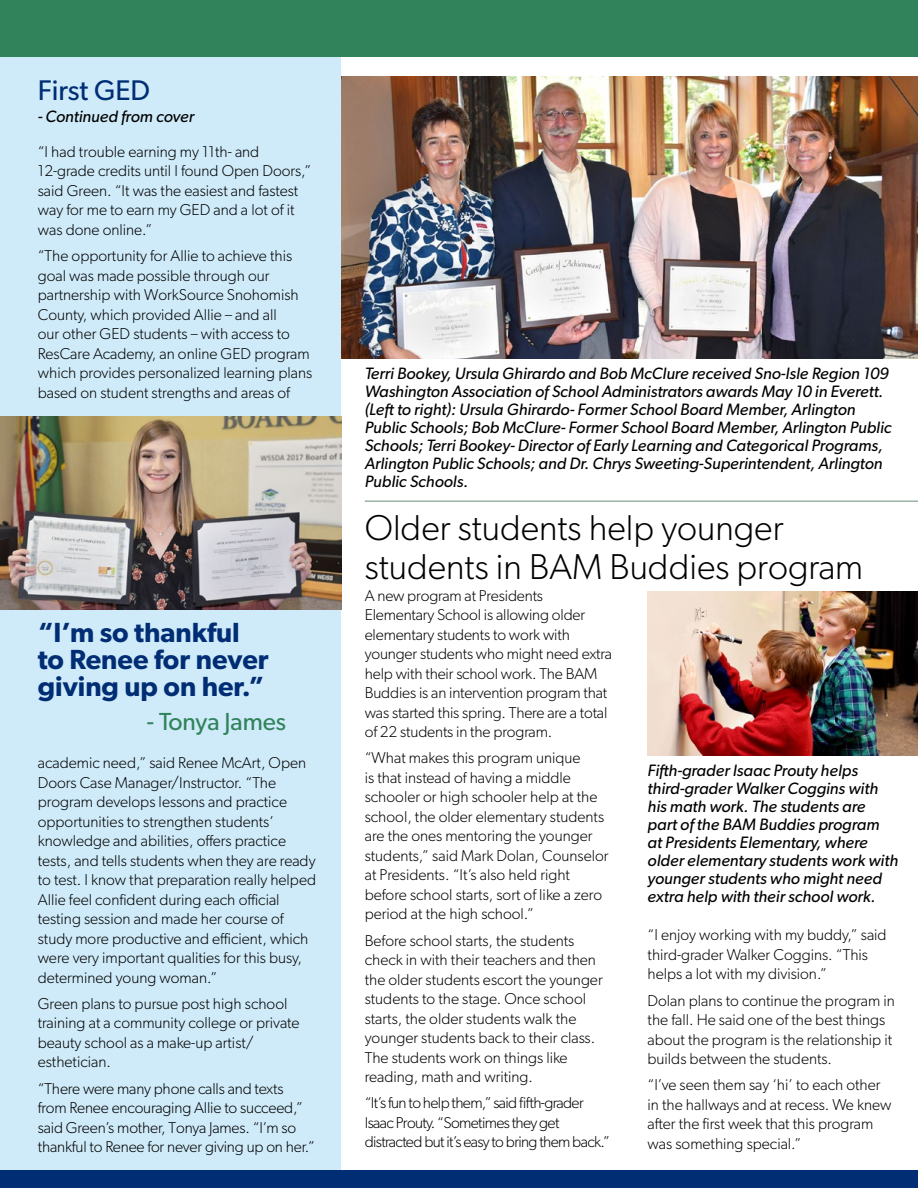
<style>
.page{position:relative;width:918px;height:1188px;background:#fff}
.page>*{position:absolute;margin:0;border:0;box-sizing:border-box;transform-origin:0 0}
.Head{font:300 36px/39px "Gibson";color:#000}
.t1{font:28.5px "Gibson";color:#002d74}
.Pull_quote{font:600 27.75px/27px "Gibson";color:#002d74}
.Pull_quote_2{font:24.75px "Gibson";color:#31835c}
.CUTLINES{font:italic 16.5px/18px "Gibson";color:#000}
.BOdy{font:300 15.75px/19.5px "Gibson";color:#000}
.BOdy-2{font:300 15.75px/19.5px "Gibson";letter-spacing:-.04em;color:#000}
</style>
<div class="page">
<div style="left:0;top:50px;width:341px;height:1127px;background:#cfebf9"></div>
<div style="left:0;top:1171px;width:918px;height:17px;background:#002d74"></div>
<hr style="left:365px;top:500px;width:553px;height:2px;background:#98b4a5">
<div style="left:0;top:0;width:918px;height:56px;background:#31835c"></div>
<img style="left:341px;top:76px;width:577px;height:283px">
<img style="left:648px;top:591px;width:270px;height:165px">
<img style="left:0;top:416px;width:341px;height:193px">
<p class="t1" style="left:38px;top:73px;width:114px">First GED</p>
<p class="CUTLINES" style="left:38px;top:107px;width:158px">- Continued from cover</p>
<p class="BOdy" style="left:38px;top:141px;width:275px">“I had trouble earning my 11th- and 12-grade credits until I found Open Doors,” said Green. “It was the easiest and fastest way for me to earn my GED and a lot of it was done online.”</p>
<p class="BOdy" style="left:38px;top:246px;width:276px">“The opportunity for Allie to achieve this goal was made possible through our partnership with WorkSource Snohomish County, which provided Allie – and all<br>our other GED students – with access to ResCare Academy, an online GED program which provides personalized learning plans based on student strengths and areas of</p>
<p class="Pull_quote" style="left:38px;top:618px;width:232px">“I’m so thankful to Renee for never giving up on her.”</p>
<p class="Pull_quote_2" style="left:147px;top:706px;width:141px">- Tonya James</p>
<p class="BOdy" style="left:38px;top:753px;width:280px">academic need,” said Renee McArt, Open Doors Case Manager/Instructor. “The program develops lessons and practice opportunities to strengthen students’ knowledge and abilities, offers practice tests, and tells students when they are ready to test. I know that preparation really helped Allie feel confident during each official testing session and made her course of study more productive and efficient, which were very important qualities for this busy, determined young woman.”</p>
<p class="BOdy" style="left:38px;top:993px;width:263px">Green plans to pursue post high school training at a community college or private beauty school as a make-up artist/ esthetician.</p>
<p class="BOdy" style="left:38px;top:1078px;width:279px">“There were many phone calls and texts from Renee encouraging Allie to succeed,” said Green’s mother, Tonya James. “I’m so thankful to Renee for never giving up on her.”</p>
<p class="CUTLINES" style="left:365px;top:364px;width:528px">Terri Bookey, Ursula Ghirardo and Bob McClure received Sno-Isle Region 109<br>Washington Association of School Administrators awards May 10 in Everett. (Left to right): Ursula Ghirardo- Former School Board Member, Arlington Public Schools; Bob McClure- Former School Board Member, Arlington Public Schools; Terri Bookey- Director of Early Learning and Categorical Programs, Arlington Public Schools; and Dr. Chrys Sweeting-Superintendent, Arlington Public Schools.</p>
<p class="Head" style="left:365px;top:508px;width:500px">Older students help younger students in BAM Buddies program</p>
<p class="BOdy" style="left:365px;top:585px;width:249px">A new program at Presidents Elementary School is allowing older elementary students to work with younger students who might need extra help with their school work. The BAM Buddies is an intervention program that was started this spring. There are a total of 22 students in the program.</p>
<p class="BOdy" style="left:365px;top:748px;width:245px">“What makes this program unique<br>is that instead of having a middle schooler or high schooler help at the school, the older elementary students are the ones mentoring the younger students,” said Mark Dolan, Counselor at Presidents. “It’s also held right before school starts, sort of like a zero period at the high school.”</p>
<p class="BOdy" style="left:365px;top:930px;width:239px">Before school starts, the students check in with their teachers and then the older students escort the younger students to the stage. Once school starts, the older students walk the younger students back to their class.<br>The students work on things like reading, math and writing.</p>
<p class="BOdy-2" style="left:365px;top:1093px;width:247px">“It’s fun to help them,” said fifth-grader<br>Isaac Prouty. “Sometimes they get distracted but it’s easy to bring them back.”</p>
<p class="CUTLINES" style="left:648px;top:761px;width:252px">Fifth-grader Isaac Prouty helps third-grader Walker Coggins with his math work. The students are part of the BAM Buddies program<br>at Presidents Elementary, where older elementary students work with younger students who might need extra help with their school work.</p>
<p class="BOdy" style="left:648px;top:925px;width:241px">“I enjoy working with my buddy,” said third-grader Walker Coggins. “This helps a lot with my division.”</p>
<p class="BOdy" style="left:648px;top:990px;width:249px">Dolan plans to continue the program in the fall. He said one of the best things about the program is the relationship it builds between the students.</p>
<p class="BOdy" style="left:648px;top:1075px;width:245px">“I’ve seen them say ‘hi’ to each other in the hallways and at recess. We knew after the first week that this program was something special.”</p>
</div>
